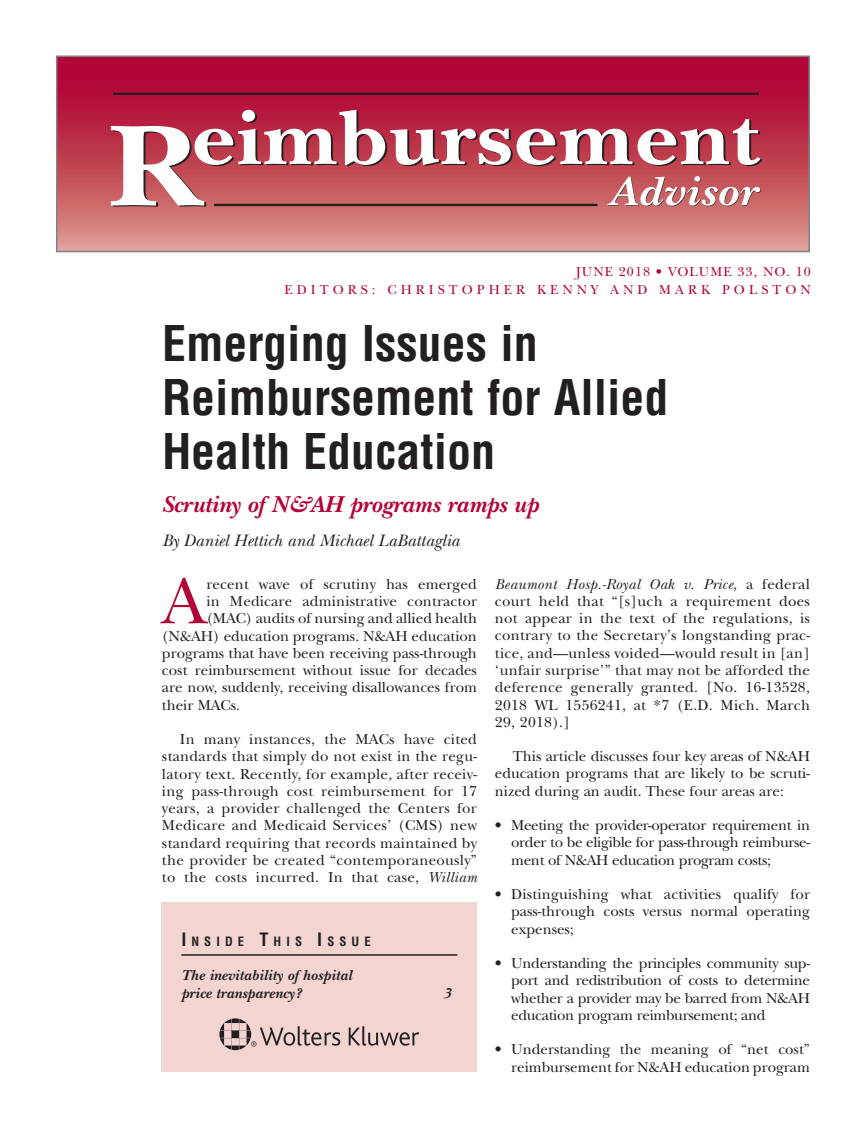
<style>
.page{position:relative;width:864px;height:1134px;background:#fff}
.page>*{position:absolute;margin:0;border:0;box-sizing:border-box;transform-origin:0 0}
.t1{font:67.2px "New Baskerville Std";color:#b30437}
.t2{font:700 condensed 48px/54px "Helvetica LT Std";color:#231f20}
.t3{font:italic 700 24px "New Baskerville Std";color:#b30437}
.t4{font:italic 17.25px "New Baskerville Std";color:#231f20}
.t5{font:15px/17.2px "New Baskerville Std";color:#231f20;text-align:justify}
.t6{font:italic 700 15px/18px "New Baskerville Std";letter-spacing:.01em;color:#231f20}
.t7{font:13.5px "New Baskerville Std";letter-spacing:.3em;color:#b30437}
.t8{font:13.5px "New Baskerville Std";letter-spacing:.075em;color:#b30437}
.t9{font:700 condensed 12.6px "Helvetica LT Std";letter-spacing:.405em;color:#231f20}
.s1{font-style:italic}
.s2{font-size:18px}
</style>
<div class="page">
<div style="left:162px;top:902px;width:315px;height:170px;background:#f2d5d1"></div>
<hr style="left:181px;top:954px;width:276px;height:2px;background:#231f20">
<svg style="left:349px;top:1026px;width:70px;height:20px"></svg>
<svg style="left:219px;top:1018px;width:121px;height:32px"></svg>
<svg style="left:59px;top:59px;width:748px;height:190px;background:#c2435a"></svg>
<hr style="left:113px;top:93px;width:646px;height:2px;background:#231f20">
<svg style="left:111px;top:110px;width:652px;height:97px"></svg>
<div style="left:56px;top:56px;width:754px;height:196px;border:2px solid #808285"></div>
<p class="t8" style="left:576px;top:264px;width:236px">June 2018 • VOLUME 33, NO. 10</p>
<p class="t7" style="left:285px;top:282px;width:279px">EDITORS: CHRISTOPHER KENN</p>
<p class="t7" style="left:591px;top:282px;width:221px">Y AND MARK POLSTON</p>
<h2 class="t2" style="left:162px;top:316px;width:508px">Emerging Issues in<br>Reimbursement for Allied<br>Health Education</h2>
<h3 class="t3" style="left:162px;top:491px;width:378px">Scrutiny of N&amp;AH programs ramps up</h3>
<p class="t4" style="left:162px;top:531px;width:299px">By Daniel Hettich and Michael LaBattaglia</p>
<h1 class="t1" style="left:162px;top:562px;width:46px">A</h1>
<p class="t5" style="left:206px;top:575px;width:272px">recent wave of scrutiny has emerged</p>
<p class="t5" style="left:495px;top:575px;width:317px"><span class="s1">Beaumont Hosp.-Royal Oak v. Price</span>, a federal court held that “[s]uch a requirement does not appear in the text of the regulations, is contrary to the Secretary’s longstanding prac&shy;tice, and—unless voided—would result in [an] ‘unfair surprise’” that may not be afforded the deference generally granted. [No. 16-13528, 2018 WL 1556241, at *7 (E.D. Mich. March 29, 2018).]</p>
<p class="t5" style="left:495px;top:748px;width:317px;text-indent:18px">This article discusses four key areas of N&amp;AH education programs that are likely to be scruti&shy;nized during an audit. These four areas are:</p>
<p class="t5" style="left:511px;top:817px;width:300px;text-indent:-16px">• Meeting the provider-operator requirement in order to be eligible for pass-through reimburse&shy;ment of N&amp;AH education program costs;</p>
<p class="t5" style="left:511px;top:886px;width:300px;text-indent:-16px">• Distinguishing what activities qualify for pass-through costs versus normal operating expenses;</p>
<p class="t5" style="left:511px;top:955px;width:300px;text-indent:-16px">• Understanding the principles community sup&shy;port and redistribution of costs to determine whether a provider may be barred from N&amp;AH education program reimbursement; and</p>
<p class="t5" style="left:495px;top:1041px;width:317px;text-align:right">• Understanding the meaning of “net cost” reimbursement for N&amp;AH education program</p>
<p class="t5" style="left:206px;top:593px;width:272px">in Medicare administrative contractor</p>
<p class="t5" style="left:206px;top:610px;width:272px">(MAC) audits of nursing and allied health</p>
<p class="t5" style="left:162px;top:627px;width:316px">(N&amp;AH) education programs. N&amp;AH education</p>
<p class="t5" style="left:162px;top:644px;width:317px">programs that have been receiving pass-through</p>
<p class="t5" style="left:162px;top:662px;width:316px">cost reimbursement without issue for decades</p>
<p class="t5" style="left:162px;top:679px;width:316px">are now, suddenly, receiving disallowances from</p>
<p class="t5" style="left:162px;top:696px;width:80px">their MACs.</p>
<p class="t5" style="left:162px;top:731px;width:317px;text-indent:18px">In many instances, the MACs have cited standards that simply do not exist in the regu&shy;latory text. Recently, for example, after receiv&shy;ing pass-through cost reimbursement for 17 years, a provider challenged the Centers for Medicare and Medicaid Services’ (CMS) new standard requiring that records maintained by the provider be created “contemporaneously” to the costs incurred. In that case, <span class="s1">William</span></p>
<p class="t9" style="left:181px;top:933px;width:191px"><span class="s2">I</span>NSI DE <span class="s2">T</span>HI S <span class="s2">I</span>SSUE</p>
<p class="t6" style="left:181px;top:967px;width:172px">The inevitability of hospital price transparency?</p>
<p class="t6" style="left:444px;top:985px;width:9px">3</p>
</div>
